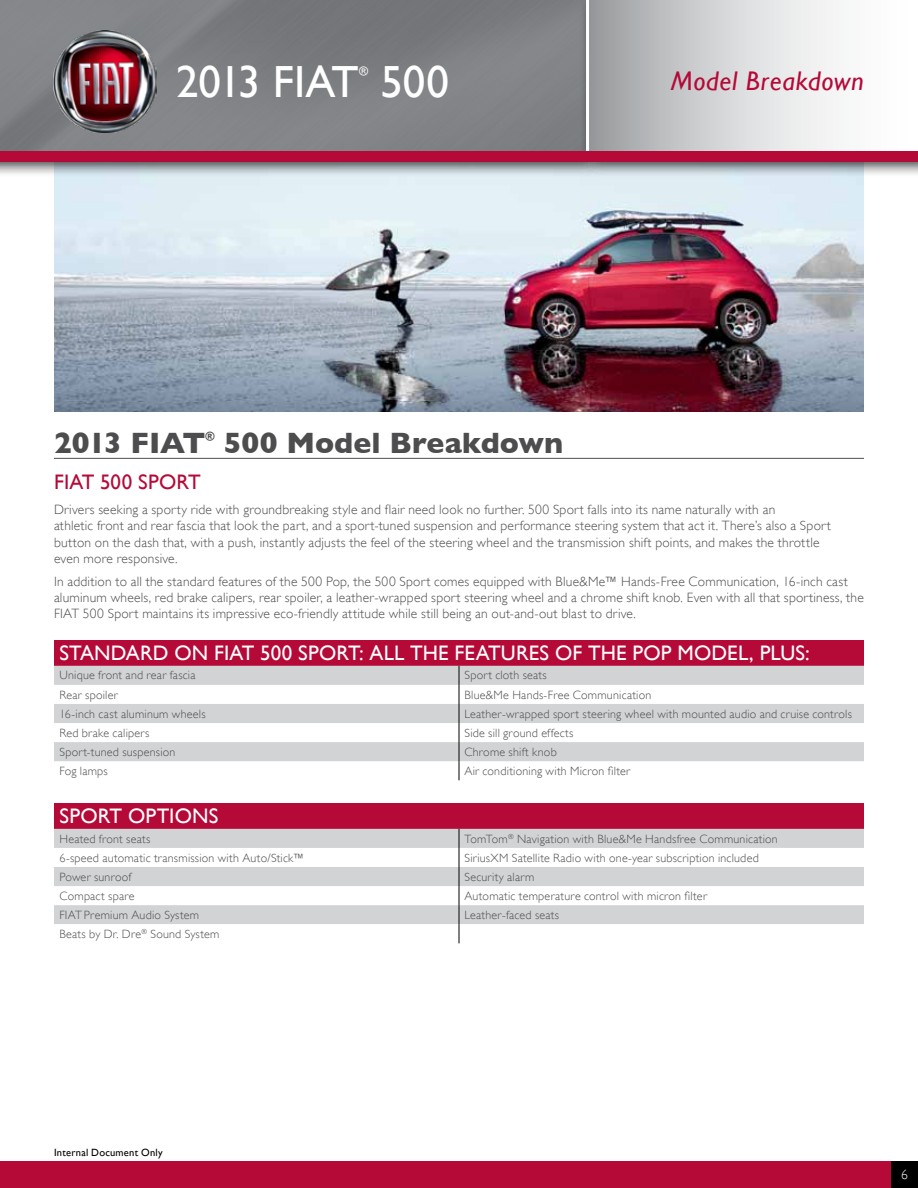
<style>
.page{position:relative;width:918px;height:1188px;background:#fff}
.page>*{position:absolute;margin:0;border:0;box-sizing:border-box;transform-origin:0 0}
.t1{font:45px "Gill Sans";letter-spacing:-.025em;color:#fff}
.t2{font:45px "Gill Sans";letter-spacing:-.005em;color:#fff}
.t3{font:700 30px "Gill Sans";color:#4d4d4f}
.t4{font:700 30px "Gill Sans";letter-spacing:-.03em;color:#4d4d4f}
.t5{font:italic 27px "Gill Sans";letter-spacing:.025em;color:#b50938}
.t6{font:21px "Gill Sans";letter-spacing:.005em;color:#fff}
.t7{font:21px "Gill Sans";letter-spacing:.005em;color:#b50938}
.t8{font:300 13.5px/16.2px "Gill Sans";letter-spacing:.015em;color:#4d4d4f}
.t9{font:300 13.5px "Gill Sans";color:#fff}
.t10{font:700 12.3px "Gill Sans";color:#4d4d4f}
.t11{font:12.3px "Gill Sans";color:#fff}
.t12{font:300 12px "Gill Sans";letter-spacing:.02em;color:#4d4d4f}
.t13{font:10.5px "Gill Sans";letter-spacing:.02em;color:#000}
</style>
<div class="page">
<hr style="left:54px;top:458px;width:810px;height:1px;background:#4d4d4f">
<div style="left:54px;top:640px;width:810px;height:26px;background:#b50938"></div>
<svg style="left:54px;top:666px;width:810px;height:95px;fill:#d1d3d4"></svg>
<svg style="left:459px;top:666px;width:1px;height:114px"></svg>
<div style="left:54px;top:804px;width:810px;height:25px;background:#b50938"></div>
<svg style="left:54px;top:829px;width:810px;height:114px"></svg>
<img style="left:54px;top:178px;width:810px;height:234px">
<div style="left:0;top:0;width:603px;height:178px;background:#000;opacity:.75"></div>
<img style="left:0;top:0;width:579px;height:151px">
<div style="left:0;top:1161px;width:918px;height:27px;background:#b50938"></div>
<div style="left:891px;top:1161px;width:27px;height:27px;background:#000"></div>
<div style="left:579px;top:0;width:339px;height:178px;background:#000;opacity:.75"></div>
<svg style="left:589px;top:0;width:329px;height:151px"></svg>
<hr style="left:586px;top:0;width:3px;height:156px;background:#fff">
<div style="left:0;top:151px;width:918px;height:11px;background:#b50938"></div>
<img style="left:54px;top:30px;width:102px;height:102px">
<h1 class="t1" style="left:176px;top:55px;width:184px">2013 FIAT</h1>
<p class="t11" style="left:359px;top:63px;width:11px">®</p>
<h1 class="t2" style="left:381px;top:55px;width:70px">500</h1>
<h3 class="t5" style="left:671px;top:66px;width:195px">Model Breakdown</h3>
<h2 class="t4" style="left:54px;top:425px;width:153px">2013 FIAT</h2>
<p class="t10" style="left:205px;top:428px;width:11px">®</p>
<h2 class="t3" style="left:224px;top:425px;width:341px">500 Model Breakdown</h2>
<h3 class="t7" style="left:54px;top:469px;width:148px">FIAT 500 SPORT</h3>
<p class="t8" style="left:54px;top:502px;width:778px">Drivers seeking a sporty ride with groundbreaking style and flair need look no further. 500 Sport falls into its name naturally with an<br>athletic front and rear fascia that look the part, and a sport-tuned suspension and performance steering system that act it. There’s also a Sport button on the dash that, with a push, instantly adjusts the feel of the steering wheel and the transmission shift points, and makes the throttle even more responsive.</p>
<p class="t8" style="left:54px;top:573px;width:811px">In addition to all the standard features of the 500 Pop, the 500 Sport comes equipped with Blue&amp;Me™ Hands-Free Communication, 16-inch cast aluminum wheels, red brake calipers, rear spoiler, a leather-wrapped sport steering wheel and a chrome shift knob. Even with all that sportiness, the<br>FIAT 500 Sport maintains its impressive eco-friendly attitude while still being an out-and-out blast to drive.</p>
<h3 class="t6" style="left:59px;top:641px;width:37px">STANDARD</h3>
<h3 class="t6" style="left:174px;top:641px;width:637px">ON FIAT 500 SPORT: ALL THE FEATURES OF THE POP MODEL, PLUS:</h3>
<p class="t12" style="left:59px;top:669px;width:138px">Unique front and rear fascia</p>
<p class="t12" style="left:464px;top:669px;width:84px">Sport cloth seats</p>
<p class="t12" style="left:59px;top:688px;width:60px">Rear spoiler</p>
<p class="t12" style="left:464px;top:688px;width:188px">Blue&amp;Me Hands-Free Communication</p>
<p class="t12" style="left:59px;top:707px;width:148px">16-inch cast aluminum wheels</p>
<p class="t12" style="left:464px;top:707px;width:389px">Leather-wrapped sport steering wheel with mounted audio and cruise controls</p>
<p class="t12" style="left:59px;top:726px;width:92px">Red brake calipers</p>
<p class="t12" style="left:464px;top:726px;width:111px">Side sill ground effects</p>
<p class="t12" style="left:59px;top:745px;width:118px">Sport-tuned suspension</p>
<p class="t12" style="left:464px;top:745px;width:94px">Chrome shift knob</p>
<p class="t12" style="left:59px;top:764px;width:50px">Fog lamps</p>
<p class="t12" style="left:464px;top:764px;width:167px">Air conditioning with Micron filter</p>
<h3 class="t6" style="left:59px;top:804px;width:131px">SPORT OPTIONS</h3>
<p class="t12" style="left:59px;top:832px;width:92px">Heated front seats</p>
<p class="t12" style="left:464px;top:832px;width:315px">TomTom<sup>®</sup> Navigation with Blue&amp;Me Handsfree Communication</p>
<p class="t12" style="left:59px;top:851px;width:246px">6-speed automatic transmission with Auto/Stick™</p>
<p class="t12" style="left:464px;top:851px;width:296px">SiriusXM Satellite Radio with one-year subscription included</p>
<p class="t12" style="left:59px;top:870px;width:73px">Power sunroof</p>
<p class="t12" style="left:464px;top:870px;width:71px">Security alarm</p>
<p class="t12" style="left:59px;top:889px;width:77px">Compact spare</p>
<p class="t12" style="left:464px;top:889px;width:244px">Automatic temperature control with micron filter</p>
<p class="t12" style="left:59px;top:908px;width:141px">FIAT Premium Audio System</p>
<p class="t12" style="left:464px;top:908px;width:96px">Leather-faced seats</p>
<p class="t12" style="left:59px;top:927px;width:162px">Beats by Dr. Dre<sup>®</sup> Sound System</p>
<p class="t13" style="left:54px;top:1146px;width:110px">Internal Document Only</p>
<p class="t9" style="left:901px;top:1167px;width:8px">6</p>
</div>
